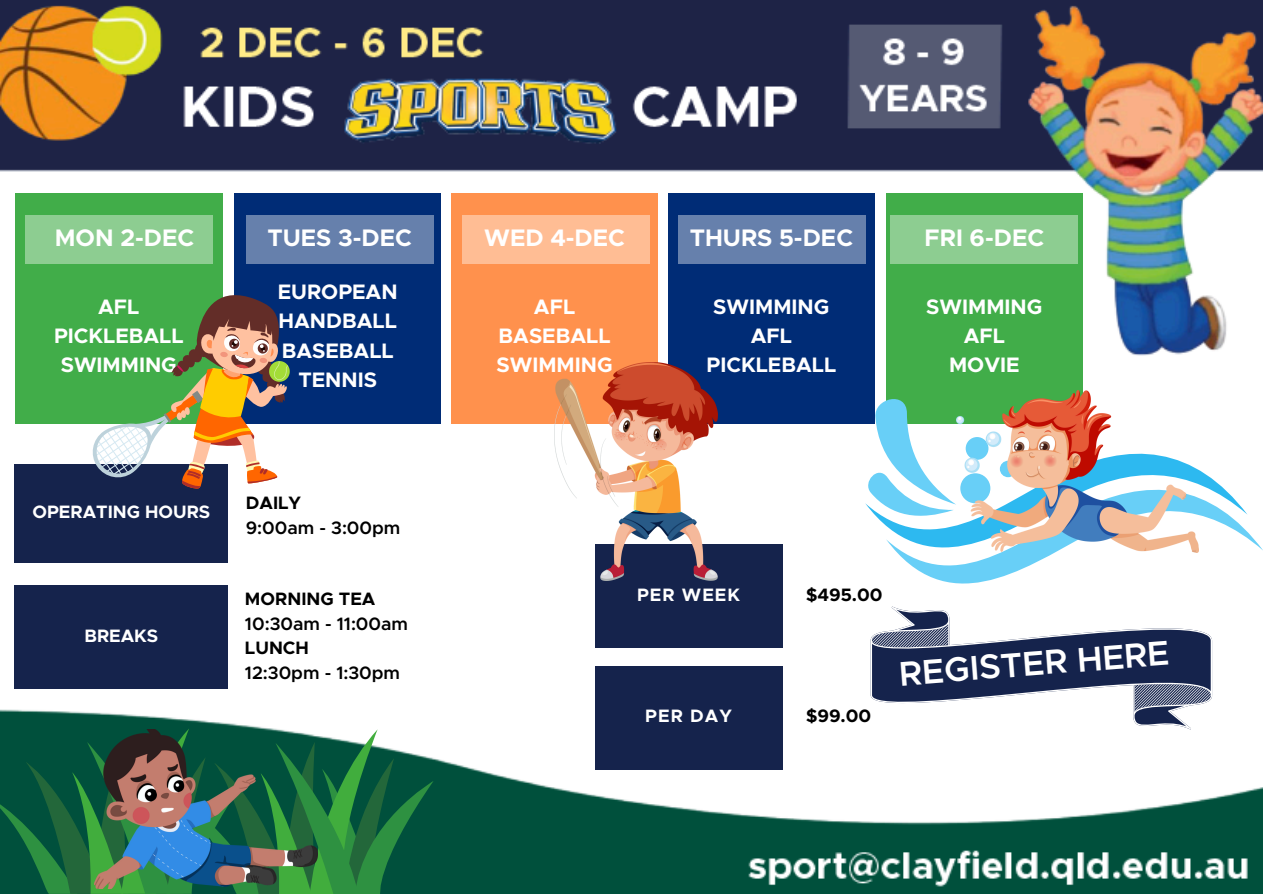
<style>
.page{position:relative;width:1263px;height:894px;background:#fff}
.page>*{position:absolute;margin:0;border:0;box-sizing:border-box;transform-origin:0 0}
.t1{font:600 34.5px "Metropolis";color:#fff}
.t2{font:700 24px "Metropolis";color:#fff}
.t3{font:700 21px/29.2px "Metropolis";color:#fff;text-align:center}
.t4{font:600 18px "Metropolis";color:#000}
.t5{font:700 18px "Metropolis";color:#fff}
.t6{font:700 18px "Metropolis";color:#000}
</style>
<div class="page">
<img style="left:0;top:0;width:1263px;height:893px">
<div style="left:15px;top:193px;width:208px;height:230px;background:#41ad49"></div>
<div style="left:25px;top:215px;width:188px;height:49px;background:#8dcd91"></div>
<div style="left:451px;top:193px;width:207px;height:230px;background:#ff914d"></div>
<div style="left:235px;top:193px;width:206px;height:230px;background:#002c76"></div>
<div style="left:886px;top:193px;width:196px;height:230px;background:#41ad49"></div>
<div style="left:246px;top:215px;width:187px;height:49px;background:#6680ac"></div>
<div style="left:890px;top:215px;width:188px;height:49px;background:#8dcd91"></div>
<div style="left:462px;top:215px;width:188px;height:49px;background:#ffbd94"></div>
<div style="left:15px;top:464px;width:213px;height:98px;background:#15234c"></div>
<div style="left:15px;top:585px;width:213px;height:103px;background:#15234c"></div>
<div style="left:595px;top:544px;width:187px;height:103px;background:#15234c"></div>
<div style="left:595px;top:666px;width:187px;height:103px;background:#15234c"></div>
<svg style="left:89px;top:286px;width:205px;height:208px"></svg>
<svg style="left:865px;top:438px;width:382px;height:146px"></svg>
<svg style="left:886px;top:474px;width:377px;height:146px"></svg>
<svg style="left:862px;top:390px;width:94px;height:131px"></svg>
<svg style="left:871px;top:606px;width:341px;height:123px"></svg>
<div style="left:668px;top:193px;width:207px;height:230px;background:#002c76"></div>
<img style="left:555px;top:362px;width:163px;height:218px">
<div style="left:678px;top:215px;width:188px;height:49px;background:#6680ac"></div>
<svg style="left:0;top:728px;width:434px;height:165px;background:#217048"></svg>
<img style="left:94px;top:729px;width:223px;height:158px">
<img style="left:956px;top:390px;width:242px;height:162px">
<p class="t2" style="left:55px;top:226px;width:141px">MON 2-DEC</p>
<p class="t2" style="left:267px;top:226px;width:146px">TUES 3-DEC</p>
<p class="t2" style="left:484px;top:226px;width:142px">WED 4-DEC</p>
<h1 class="t2" style="left:690px;top:226px;width:165px">THURS 5-DEC</h1>
<p class="t2" style="left:924px;top:226px;width:121px">FRI 6-DEC</p>
<h2 class="t2" style="left:705px;top:226px;width:133px">THU 5-DEC</h2>
<h3 class="t3" style="left:278px;top:278px;width:121px">EUROPEAN<br>HANDBALL<br>BASEBALL<br>TENNIS</h3>
<h3 class="t3" style="left:54px;top:293px;width:131px">AFL<br>PICKLEBALL<br>SWIMMING</h3>
<h2 class="t3" style="left:496px;top:293px;width:118px">AFL<br>BASEBALL<br>SWIMMING</h2>
<p class="t3" style="left:707px;top:293px;width:131px">SWIMMING<br>AFL<br>PICKLEBALL</p>
<h2 class="t3" style="left:926px;top:293px;width:118px">SWIMMING<br>AFL<br>MOVIE</h2>
<h3 class="t5" style="left:33px;top:503px;width:179px">OPERATING HOURS</h3>
<h2 class="t5" style="left:85px;top:627px;width:75px">BREAKS</h2>
<h4 class="t6" style="left:246px;top:495px;width:57px">DAILY</h4>
<p class="t4" style="left:246px;top:519px;width:156px">9:00am - 3:00pm</p>
<h4 class="t6" style="left:245px;top:590px;width:132px">MORNING TEA</h4>
<p class="t6" style="left:806px;top:586px;width:78px">$495.00</p>
<h4 class="t4" style="left:245px;top:615px;width:165px">10:30am - 11:00am</h4>
<p class="t6" style="left:245px;top:640px;width:65px">LUNCH</p>
<p class="t4" style="left:245px;top:664px;width:157px">12:30pm - 1:30pm</p>
<h3 class="t5" style="left:637px;top:586px;width:105px">PER WEEK</h3>
<h2 class="t5" style="left:645px;top:708px;width:88px">PER DAY</h2>
<h3 class="t6" style="left:806px;top:708px;width:67px">$99.00</h3>
<h2 class="t1" style="left:898px;top:657px;width:272px;rotate:-4deg">REGISTER HERE</h2>
</div>
